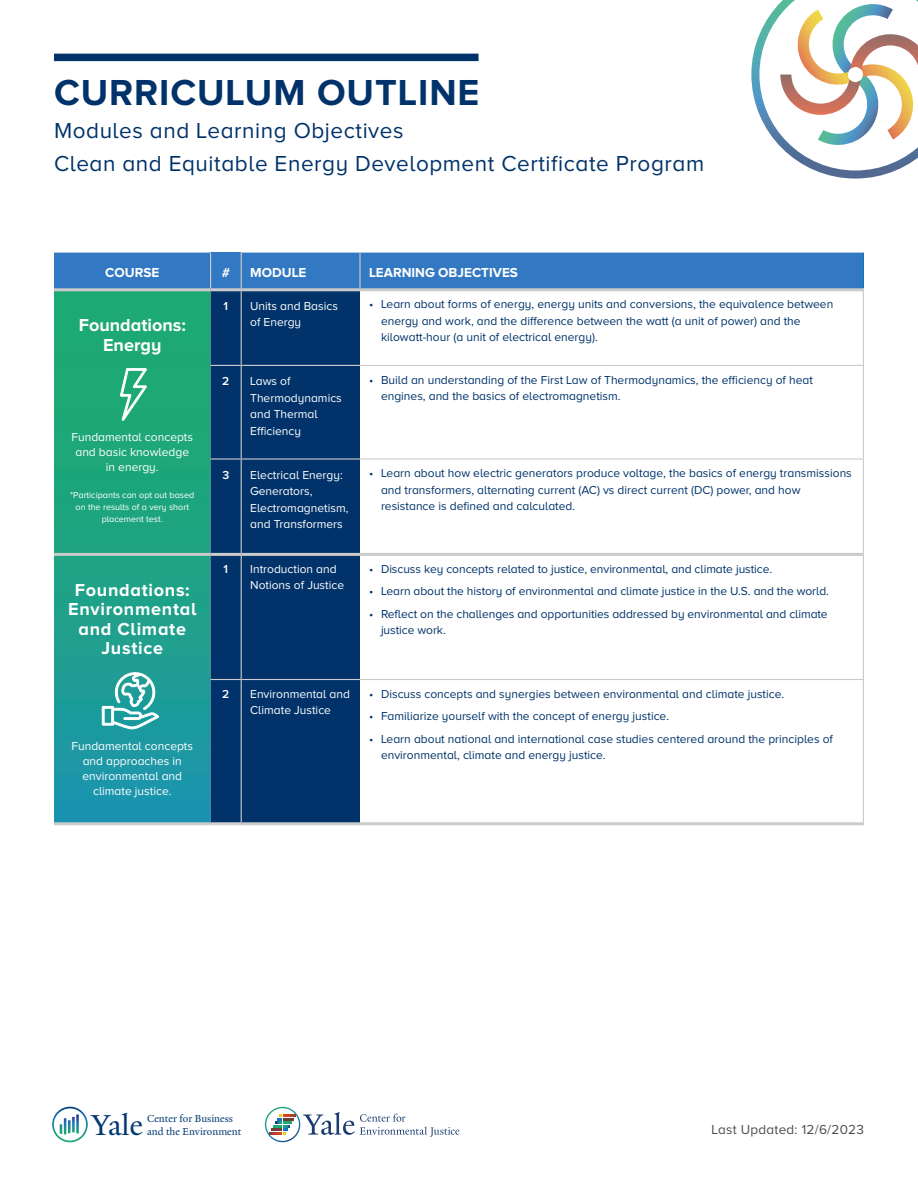
<style>
.page{position:relative;width:918px;height:1188px;background:#fff}
.page>*{position:absolute;margin:0;border:0;box-sizing:border-box;transform-origin:0 0}
.CERT_H1{font:700 37.5px "Proxima Nova A";letter-spacing:.025em;color:#01336a}
.t1{font:31.35px "Yale New";color:#003873}
.CERT_H1-2{font:22.5px/33px "Proxima Nova A";letter-spacing:.025em;color:#01336a}
.t2{font:700 18px/19.5px "Proxima Nova A";letter-spacing:.04em;color:#fff;text-align:center}
.t3{font:700 18px/19.5px "Proxima Nova A";color:#fff;text-align:center}
.t4{font:700 13.5px "Proxima Nova A";color:#fff}
.t5{font:13.5px "Proxima Nova A";letter-spacing:.02em;color:#4b4c4d}
.t6{font:12px/16.5px "Proxima Nova A";color:#01336a}
.t7{font:12px/16.5px "Proxima Nova A";color:#fff}
.t8{font:600 12px "Proxima Nova A";color:#fff}
.t9{font:10.95px "Yale Admin";color:#003873}
.t10{font:9px/12px "Proxima Nova A";color:#fff;text-align:center}
</style>
<div class="page">
<div style="left:52px;top:1107px;width:36px;height:35px;border:2px solid #fff;border-radius:50%"></div>
<svg style="left:60px;top:1114px;width:19px;height:20px"></svg>
<svg style="left:303px;top:1112px;width:156px;height:25px"></svg>
<div style="left:265px;top:1107px;width:35px;height:35px;border:1px solid #fff;border-radius:50%"></div>
<svg style="left:270px;top:1115px;width:25px;height:20px"></svg>
<div style="left:54px;top:253px;width:809px;height:35px;background:#3378c2"></div>
<div style="left:211px;top:253px;width:30px;height:37px;background:#3378c2"></div>
<svg style="left:54px;top:291px;width:157px;height:531px;background:#1da187"></svg>
<div style="left:211px;top:291px;width:149px;height:531px;background:#01336a"></div>
<hr style="left:863px;top:253px;width:1px;height:35px;background:#1174bb">
<hr style="left:241px;top:291px;width:1px;height:74px;background:#cbcbcb">
<hr style="left:241px;top:366px;width:1px;height:92px;background:#cbcbcb">
<hr style="left:241px;top:460px;width:1px;height:93px;background:#cbcbcb">
<hr style="left:241px;top:556px;width:1px;height:123px;background:#cbcbcb">
<hr style="left:211px;top:679px;width:30px;height:1px;background:#cbcbcb">
<hr style="left:241px;top:680px;width:1px;height:142px;background:#cbcbcb">
<hr style="left:210px;top:253px;width:1px;height:35px;background:#cbcbcb">
<hr style="left:241px;top:253px;width:1px;height:35px;background:#cbcbcb">
<hr style="left:359px;top:253px;width:2px;height:35px;background:#cbcbcb">
<hr style="left:54px;top:288px;width:157px;height:3px;background:#cbcbcb">
<hr style="left:211px;top:288px;width:30px;height:3px;background:#cbcbcb">
<hr style="left:241px;top:288px;width:119px;height:3px;background:#cbcbcb">
<hr style="left:360px;top:288px;width:504px;height:3px;background:#cbcbcb">
<hr style="left:863px;top:291px;width:1px;height:74px;background:#cbcbcb">
<hr style="left:211px;top:365px;width:30px;height:1px;background:#cbcbcb">
<hr style="left:241px;top:365px;width:119px;height:1px;background:#cbcbcb">
<hr style="left:360px;top:365px;width:504px;height:1px;background:#cbcbcb">
<hr style="left:863px;top:366px;width:1px;height:92px;background:#cbcbcb">
<hr style="left:211px;top:458px;width:30px;height:2px;background:#cbcbcb">
<hr style="left:241px;top:458px;width:119px;height:2px;background:#cbcbcb">
<hr style="left:360px;top:458px;width:504px;height:2px;background:#cbcbcb">
<hr style="left:863px;top:460px;width:1px;height:94px;background:#cbcbcb">
<hr style="left:54px;top:553px;width:157px;height:3px;background:#cbcbcb">
<hr style="left:211px;top:553px;width:30px;height:3px;background:#cbcbcb">
<hr style="left:241px;top:553px;width:119px;height:3px;background:#cbcbcb">
<hr style="left:360px;top:553px;width:503px;height:3px;background:#cbcbcb">
<hr style="left:863px;top:554px;width:1px;height:125px;background:#cbcbcb">
<hr style="left:241px;top:679px;width:119px;height:1px;background:#cbcbcb">
<hr style="left:360px;top:679px;width:504px;height:1px;background:#cbcbcb">
<hr style="left:863px;top:680px;width:1px;height:142px;background:#cbcbcb">
<hr style="left:54px;top:822px;width:157px;height:3px;background:#cbcbcb">
<hr style="left:211px;top:822px;width:30px;height:3px;background:#d3d2d1">
<hr style="left:241px;top:822px;width:119px;height:3px;background:#cbcbcb">
<hr style="left:360px;top:822px;width:504px;height:3px;background:#cbcbcb">
<div style="left:54px;top:54px;width:425px;height:7px;background:#01336a"></div>
<svg style="left:751px;top:0;width:167px;height:179px"></svg>
<svg style="left:102px;top:671px;width:57px;height:59px"></svg>
<svg style="left:120px;top:368px;width:27px;height:53px"></svg>
<p class="CERT_H1" style="left:54px;top:71px;width:427px">CURRICULUM OUTLINE</p>
<p class="CERT_H1-2" style="left:54px;top:113px;width:652px">Modules and Learning Objectives<br>Clean and Equitable Energy Development Certificate Program</p>
<p class="t4" style="left:105px;top:264px;width:56px">COURSE</p>
<p class="t4" style="left:222px;top:264px;width:10px">#</p>
<p class="t4" style="left:250px;top:264px;width:58px">MODULE</p>
<p class="t4" style="left:369px;top:264px;width:151px">LEARNING OBJECTIVES</p>
<h3 class="t3" style="left:79px;top:315px;width:108px">Foundations:<br>Energy</h3>
<p class="t7" style="left:71px;top:429px;width:123px;line-height:15px;text-align:center">Fundamental concepts and basic knowledge in energy.</p>
<p class="t10" style="left:70px;top:488px;width:126px">*Participants can opt out based on the results of a very short placement test.</p>
<h3 class="t2" style="left:68px;top:580px;width:130px">Foundations:<br>Environmental and Climate<br>Justice</h3>
<p class="t7" style="left:71px;top:738px;width:123px;line-height:15px;text-align:center">Fundamental concepts and approaches in environmental and climate justice.</p>
<p class="t8" style="left:224px;top:299px;width:6px">1</p>
<p class="t7" style="left:250px;top:297px;width:89px">Units and Basics of Energy</p>
<p class="t6" style="left:381px;top:296px;width:454px;text-indent:-12px">• Learn about forms of energy, energy units and conversions, the equivalence between energy and work, and the difference between the watt (a unit of power) and the kilowatt-hour (a unit of electrical energy).</p>
<p class="t8" style="left:222px;top:375px;width:9px">2</p>
<p class="t7" style="left:250px;top:373px;width:93px">Laws of<br>Thermodynamics and Thermal<br>Efficiency</p>
<p class="t6" style="left:381px;top:371px;width:433px;text-indent:-12px">• Build an understanding of the First Law of Thermodynamics, the efficiency of heat engines, and the basics of electromagnetism.</p>
<p class="t8" style="left:222px;top:468px;width:8px">3</p>
<p class="t7" style="left:250px;top:467px;width:100px">Electrical Energy:<br>Generators,<br>Electromagnetism, and Transformers</p>
<p class="t6" style="left:381px;top:465px;width:472px;text-indent:-12px">• Learn about how electric generators produce voltage, the basics of energy transmissions and transformers, alternating current (AC) vs direct current (DC) power, and how resistance is defined and calculated.</p>
<p class="t8" style="left:224px;top:562px;width:6px">1</p>
<p class="t7" style="left:250px;top:560px;width:95px">Introduction and<br>Notions of Justice</p>
<p class="t6" style="left:369px;top:560px;width:405px">• Discuss key concepts related to justice, environmental, and climate justice.</p>
<p class="t6" style="left:369px;top:583px;width:461px">• Learn about the history of environmental and climate justice in the U.S. and the world.</p>
<p class="t6" style="left:381px;top:605px;width:448px;text-indent:-12px">• Reflect on the challenges and opportunities addressed by environmental and climate justice work.</p>
<p class="t8" style="left:222px;top:687px;width:9px">2</p>
<p class="t7" style="left:250px;top:686px;width:101px">Environmental and<br>Climate Justice</p>
<p class="t6" style="left:369px;top:686px;width:417px">• Discuss concepts and synergies between environmental and climate justice.</p>
<p class="t6" style="left:369px;top:708px;width:302px">• Familiarize yourself with the concept of energy justice.</p>
<p class="t6" style="left:381px;top:731px;width:453px;text-indent:-12px">• Learn about national and international case studies centered around the principles of environmental, climate and energy justice.</p>
<h2 class="t1" style="left:91px;top:1106px;width:53px">Yale</h2>
<p class="t9" style="left:147px;top:1112px;width:88px">Center for Business</p>
<p class="t9" style="left:147px;top:1125px;width:96px">and the Environment</p>
<p class="t5" style="left:711px;top:1122px;width:154px">Last Updated: 12/6/2023</p>
</div>
